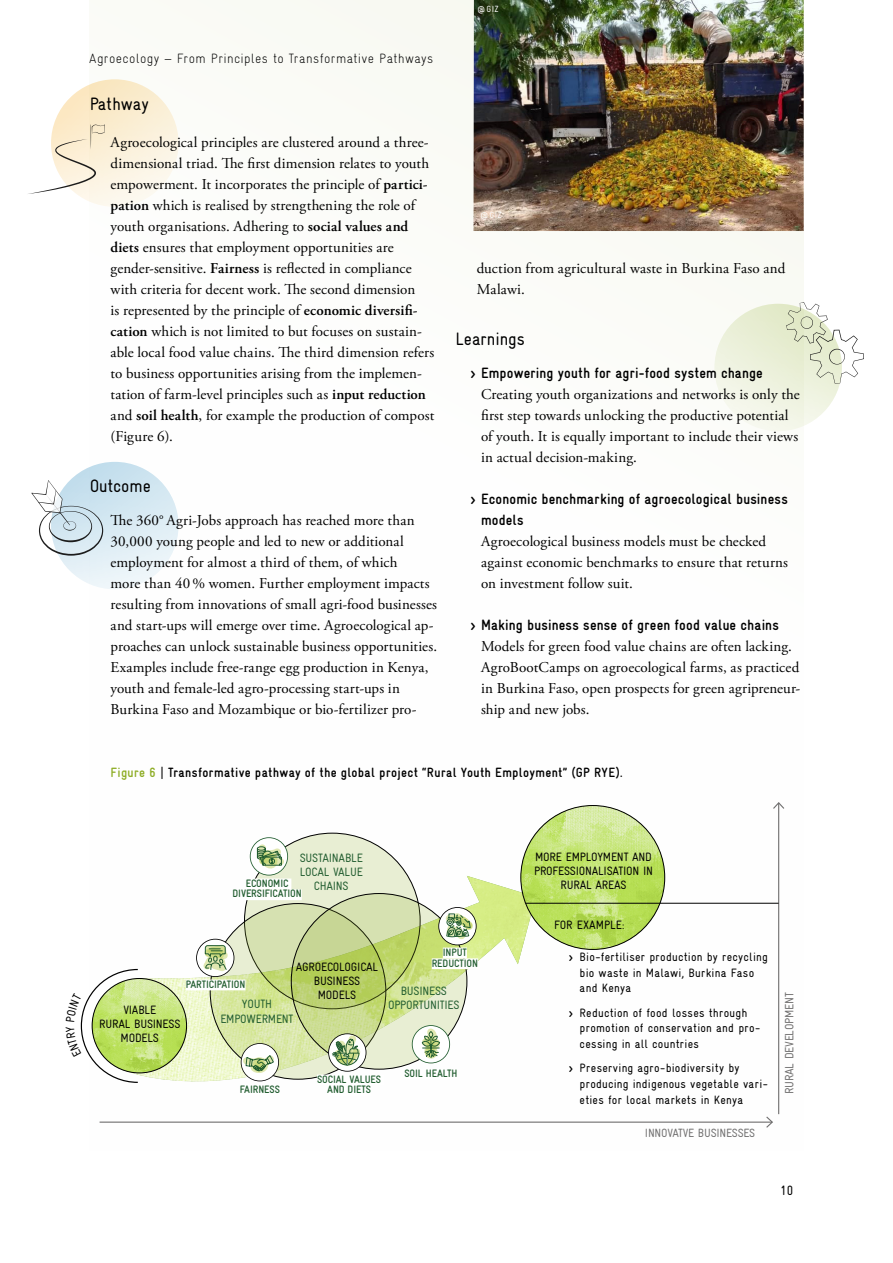
<style>
.page{position:relative;width:893px;height:1263px;background:#fff}
.page>*{position:absolute;margin:0;border:0;box-sizing:border-box;transform-origin:0 0}
.t1{font:condensed 18px "Gravur";color:#000}
.t2{font:15px/21px "Adobe Garamond Pro";letter-spacing:.005em;color:#000}
.t3{font:700 15px/21px "Gravur Condensed";letter-spacing:.01em;color:#000}
.t4{font:700 13.5px "Gravur Condensed";letter-spacing:.025em;color:#000}
.t5{font:300 13.5px "Gravur Condensed";letter-spacing:.025em;color:#000}
.t6{font:condensed 13.5px "Gravur";color:#000}
.t7{font:12.15px/15.8px "Gravur Condensed";letter-spacing:.015em;color:#000}
.t8{font:12.15px/14.2px "Gravur Condensed";letter-spacing:-.02em;color:#000;text-align:center}
.t9{font:12.15px/14.2px "Gravur Condensed";letter-spacing:-.02em;color:#225d30;text-align:center}
.t10{font:12.15px "Gravur Condensed";letter-spacing:-.02em;color:#706f6f}
.t11{font:12px "Gravur Condensed";letter-spacing:-.02em;color:#706f6f}
.t12{font:700 10.8px/10.8px "Gravur Condensed";letter-spacing:-.01em;color:#225d30;text-align:center}
.t13{font:9px "Gravur Condensed";letter-spacing:.04em;color:#fff}
.s1{font-weight:600}
.s2{color:#8ead26}
.s3{font-weight:400}
.s4{font-weight:700}
</style>
<div class="page">
<div style="left:51px;top:462px;width:128px;height:127px;background:linear-gradient(to bottom,#c4dfed,#f1f7fa);border-radius:50%"></div>
<div style="left:714px;top:304px;width:128px;height:127px;background:linear-gradient(to bottom,#e3eacb,#f6f8ee);border-radius:50%"></div>
<svg style="left:31px;top:480px;width:72px;height:76px"></svg>
<svg style="left:786px;top:302px;width:78px;height:82px"></svg>
<div style="left:51px;top:79px;width:128px;height:128px;background:linear-gradient(to bottom,#f9e7c2,#fcfaf2);border-radius:50%"></div>
<svg style="left:28px;top:125px;width:77px;height:69px"></svg>
<img style="left:473px;top:0;width:331px;height:231px">
<img style="left:139px;top:876px;width:383px;height:206px">
<hr style="left:778px;top:803px;width:1px;height:311px;background:#706f6f">
<svg style="left:773px;top:802px;width:12px;height:8px"></svg>
<hr style="left:100px;top:1121px;width:672px;height:2px;background:#706f6f">
<svg style="left:765px;top:1116px;width:8px;height:12px"></svg>
<img style="left:139px;top:978px;width:48px;height:95px">
<img style="left:521px;top:805px;width:144px;height:144px">
<div style="left:244px;top:833px;width:176px;height:176px;background:#e8eed3;border-radius:50%"></div>
<svg style="left:210px;top:903px;width:176px;height:176px;background:#d2dfa6"></svg>
<svg style="left:291px;top:893px;width:176px;height:176px;background:#c6d68e"></svg>
<div style="left:246px;top:878px;width:45px;height:11px;background:#fff"></div>
<div style="left:233px;top:889px;width:69px;height:11px;background:#fff"></div>
<svg style="left:250px;top:837px;width:38px;height:38px"></svg>
<div style="left:186px;top:979px;width:59px;height:11px;background:#fff"></div>
<svg style="left:196px;top:939px;width:38px;height:41px"></svg>
<svg style="left:241px;top:1043px;width:38px;height:38px"></svg>
<div style="left:317px;top:1074px;width:67px;height:11px;background:#fff"></div>
<svg style="left:328px;top:1033px;width:38px;height:39px"></svg>
<div style="left:404px;top:1069px;width:53px;height:10px;background:#fff"></div>
<svg style="left:412px;top:1025px;width:38px;height:38px"></svg>
<div style="left:443px;top:947px;width:24px;height:11px;background:#fff"></div>
<div style="left:432px;top:958px;width:46px;height:11px;background:#fff"></div>
<svg style="left:438px;top:907px;width:39px;height:38px"></svg>
<hr style="left:526px;top:903px;width:253px;height:1px;background:#000">
<svg style="left:80px;top:968px;width:59px;height:115px"></svg>
<p class="t5" style="left:89px;top:51px;width:345px">Agroecology — From Principles to Transformative Pathways</p>
<p class="t1" style="left:89px;top:93px;width:61px">Pathway</p>
<p class="t2" style="left:111px;top:132px;width:325px">Agroecological principles are clustered around a three&shy;dimensional triad. The first dimension relates to youth empowerment. It incorporates the principle of <span class="s1">partici&shy;pation</span> which is realised by strengthening the role of youth organisations. Adhering to <span class="s1">social values and diets</span> ensures that employment opportunities are gender-sensitive. <span class="s1">Fairness</span> is reflected in compliance with criteria for decent work. The second dimension<br>is represented by the principle of <span class="s1">economic diversifi-- cation</span> which is not limited to but focuses on sustain&shy;able local food value chains. The third dimension refers to business opportunities arising from the implemen&shy;tation of farm-level principles such as <span class="s1">input reduction </span>and <span class="s1">soil health</span>, for example the production of compost (Figure 6).</p>
<p class="t1" style="left:89px;top:475px;width:63px">Outcome</p>
<p class="t2" style="left:111px;top:510px;width:328px">The 360° Agri-Jobs approach has reached more than 30,000 young people and led to new or additional employment for almost a third of them, of which<br>more than 40 % women. Further employment impacts resulting from innovations of small agri-food businesses and start-ups will emerge over time. Agroecological ap&shy;proaches can unlock sustainable business opportunities.<br>Examples include free-range egg production in Kenya, youth and female-led agro-processing start-ups in Burkina Faso and Mozambique or bio-fertilizer pro-</p>
<p class="t13" style="left:477px;top:4px;width:23px">@ GIZ</p>
<p class="t13" style="left:480px;top:210px;width:23px">@ GIZ</p>
<p class="t2" style="left:477px;top:258px;width:310px">duction from agricultural waste in Burkina Faso and<br>Malawi.</p>
<p class="t1" style="left:455px;top:328px;width:71px">Learnings</p>
<p class="t3" style="left:470px;top:363px;width:294px">&gt; Empowering youth for agri-food system change</p>
<p class="t2" style="left:481px;top:384px;width:320px">Creating youth organizations and networks is only the first step towards unlocking the productive potential of youth. It is equally important to include their views in actual decision-making.</p>
<p class="t3" style="left:481px;top:489px;width:308px;text-indent:-11px">&gt; Economic benchmarking of agroecological business models</p>
<p class="t2" style="left:481px;top:531px;width:309px">Agroecological business models must be checked against economic benchmarks to ensure that returns on investment follow suit.</p>
<p class="t3" style="left:470px;top:615px;width:310px">&gt; Making business sense of green food value chains</p>
<p class="t2" style="left:481px;top:636px;width:321px">Models for green food value chains are often lacking.<br>AgroBootCamps on agroecological farms, as practiced in Burkina Faso, open prospects for green agripreneur&shy;ship and new jobs.</p>
<p class="t4" style="left:111px;top:764px;width:514px"><span class="s2">Figure 6</span> <span class="s3">|</span> Transformative pathway of the global project “Rural Youth Employment” (GP RYE).</p>
<p class="t9" style="left:300px;top:851px;width:65px">SUSTAINABLE<br>LOCAL VALUE<br>CHAINS</p>
<p class="t12" style="left:233px;top:878px;width:71px">ECONOMIC<br>DIVERSIFICATION</p>
<p class="t8" style="left:296px;top:959px;width:84px">AGROECOLOGICAL<br>BUSINESS<br>MODELS</p>
<p class="t12" style="left:186px;top:979px;width:61px">PARTICIPATION</p>
<p class="t9" style="left:220px;top:997px;width:75px">YOUTH<br>EMPOWERMENT</p>
<p class="t8" style="left:99px;top:1003px;width:83px">VIABLE<br>RURAL BUSINESS<br>MODELS</p>
<p class="t12" style="left:432px;top:947px;width:48px">INPUT<br>REDUCTION</p>
<p class="t9" style="left:388px;top:983px;width:73px">BUSINESS<br>OPPORTUNITIES</p>
<p class="t12" style="left:240px;top:1084px;width:42px">FAIRNESS</p>
<p class="t12" style="left:317px;top:1074px;width:66px">SOCIAL VALUES<br>AND DIETS</p>
<p class="t12" style="left:404px;top:1068px;width:54px">SOIL HEALTH</p>
<p class="t8" style="left:534px;top:849px;width:120px">MORE EMPLOYMENT AND<br>PROFESSIONALISATION IN<br>RURAL AREAS</p>
<p class="t7" style="left:554px;top:917px;width:72px">FOR EXAMPLE:</p>
<p class="t7" style="left:580px;top:949px;width:190px;text-indent:-11px"><span class="s4">&gt;</span> Bio-fertiliser production by recycling bio waste in Malawi, Burkina Faso and Kenya</p>
<p class="t7" style="left:580px;top:1005px;width:182px;text-indent:-11px"><span class="s4">&gt;</span> Reduction of food losses through promotion of conservation and pro&shy;cessing in all countries</p>
<p class="t7" style="left:580px;top:1060px;width:190px;text-indent:-11px"><span class="s4">&gt;</span> Preserving agro-biodiversity by producing indigenous vegetable vari&shy;eties for local markets in Kenya</p>
<p class="t11" style="left:645px;top:1126px;width:112px">INNOVATVE BUSINESSES</p>
<p class="t10" style="left:782px;top:1094px;width:104px;rotate:-90deg">RURAL DEVELOPMENT</p>
<p class="t6" style="left:780px;top:1183px;width:14px">10</p>
</div>
